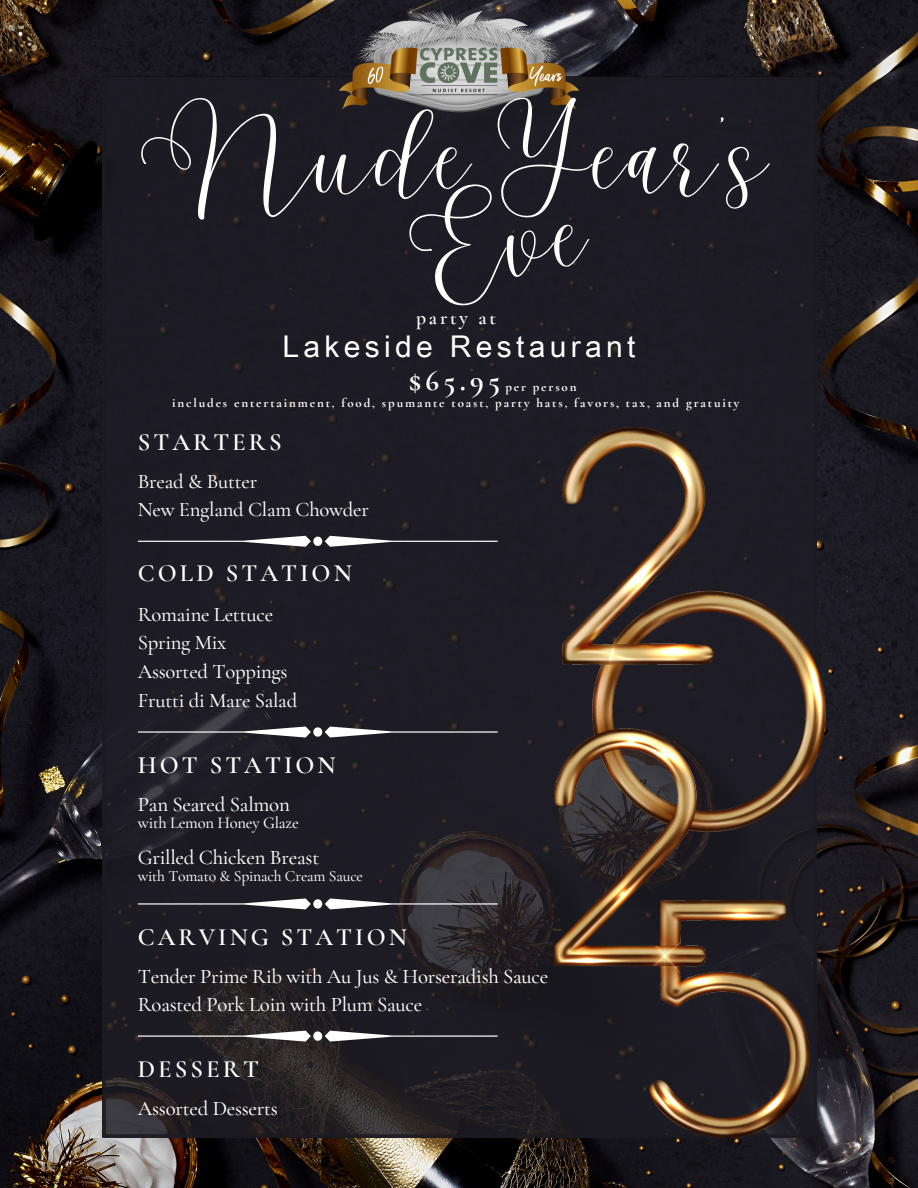
<style>
.page{position:relative;width:918px;height:1188px;background:#fff}
.page>*{position:absolute;margin:0;border:0;box-sizing:border-box;transform-origin:0 0}
.t1{font:91.2px "Malibu";letter-spacing:.025em;color:#fff}
.t2{font:30px "Arial Unicode MS";letter-spacing:.145em;color:#fff}
.t3{font:700 29.4px "Cormorant Garamond";color:#fff}
.t4{font:600 24.9px "Cormorant Garamond";letter-spacing:.125em;color:#fff}
.t5{font:500 20.85px/28.7px "Cormorant Garamond";letter-spacing:-.015em;color:#fff}
.t6{font:500 20.7px/28.8px "Cormorant Garamond";letter-spacing:-.015em;color:#fff}
.t7{font:600 19.65px "Cormorant Garamond";letter-spacing:.145em;color:#fff}
.t8{font:500 16.5px "Cormorant Garamond";letter-spacing:-.015em;color:#fff}
.t9{font:500 15.75px "Cormorant Garamond";letter-spacing:-.015em;color:#fff}
.t10{font:700 12.9px "Cormorant Garamond";letter-spacing:.145em;color:#fff}
</style>
<div class="page">
<img style="left:0;top:0;width:918px;height:1188px">
<div style="left:103px;top:77px;width:714px;height:1061px;background:#1e1d25"></div>
<svg style="left:138px;top:536px;width:360px;height:11px"></svg>
<svg style="left:138px;top:898px;width:360px;height:11px"></svg>
<img style="left:340px;top:9px;width:238px;height:104px">
<svg style="left:138px;top:727px;width:360px;height:11px"></svg>
<svg style="left:138px;top:1031px;width:360px;height:11px"></svg>
<img style="left:555px;top:427px;width:271px;height:710px">
<h2 class="t1" style="left:141px;top:101px;width:628px">Nude Year’s</h2>
<p class="t7" style="left:416px;top:306px;width:81px">party at</p>
<p class="t2" style="left:283px;top:325px;width:354px">Lakeside Restaurant</p>
<p class="t3" style="left:409px;top:363px;width:93px">$65.95</p>
<p class="t10" style="left:172px;top:395px;width:569px">includes entertainment, food, spumante toast, party hats, favors, tax, and gratuity</p>
<p class="t4" style="left:138px;top:427px;width:145px">STARTERS</p>
<p class="t6" style="left:138px;top:467px;width:121px">Bread &amp; Butter</p>
<h5 class="t6" style="left:138px;top:495px;width:233px">New England Clam Chowder</h5>
<h5 class="t10" style="left:505px;top:379px;width:73px">per person</h5>
<p class="t4" style="left:138px;top:558px;width:216px">COLD STATION</p>
<p class="t6" style="left:138px;top:600px;width:137px">Romaine Lettuce</p>
<h1 class="t6" style="left:138px;top:628px;width:90px">Spring Mix</h1>
<h1 class="t6" style="left:138px;top:657px;width:161px">Assorted Toppings<br>Frutti di Mare Salad</h1>
<p class="t4" style="left:138px;top:750px;width:199px">HOT STATION</p>
<h4 class="t5" style="left:138px;top:790px;width:153px">Pan Seared Salmon</h4>
<h4 class="t8" style="left:138px;top:813px;width:162px">with Lemon Honey Glaze</h4>
<p class="t5" style="left:138px;top:843px;width:183px">Grilled Chicken Breast</p>
<p class="t9" style="left:138px;top:866px;width:227px">with Tomato &amp; Spinach Cream Sauce</p>
<p class="t4" style="left:138px;top:922px;width:271px">CARVING STATION</p>
<p class="t5" style="left:138px;top:962px;width:412px">Tender Prime Rib with Au Jus &amp; Horseradish Sauce<br>Roasted Pork Loin with Plum Sauce</p>
<p class="t4" style="left:138px;top:1054px;width:123px">DESSERT</p>
<p class="t5" style="left:138px;top:1094px;width:142px">Assorted Desserts</p>
</div>
